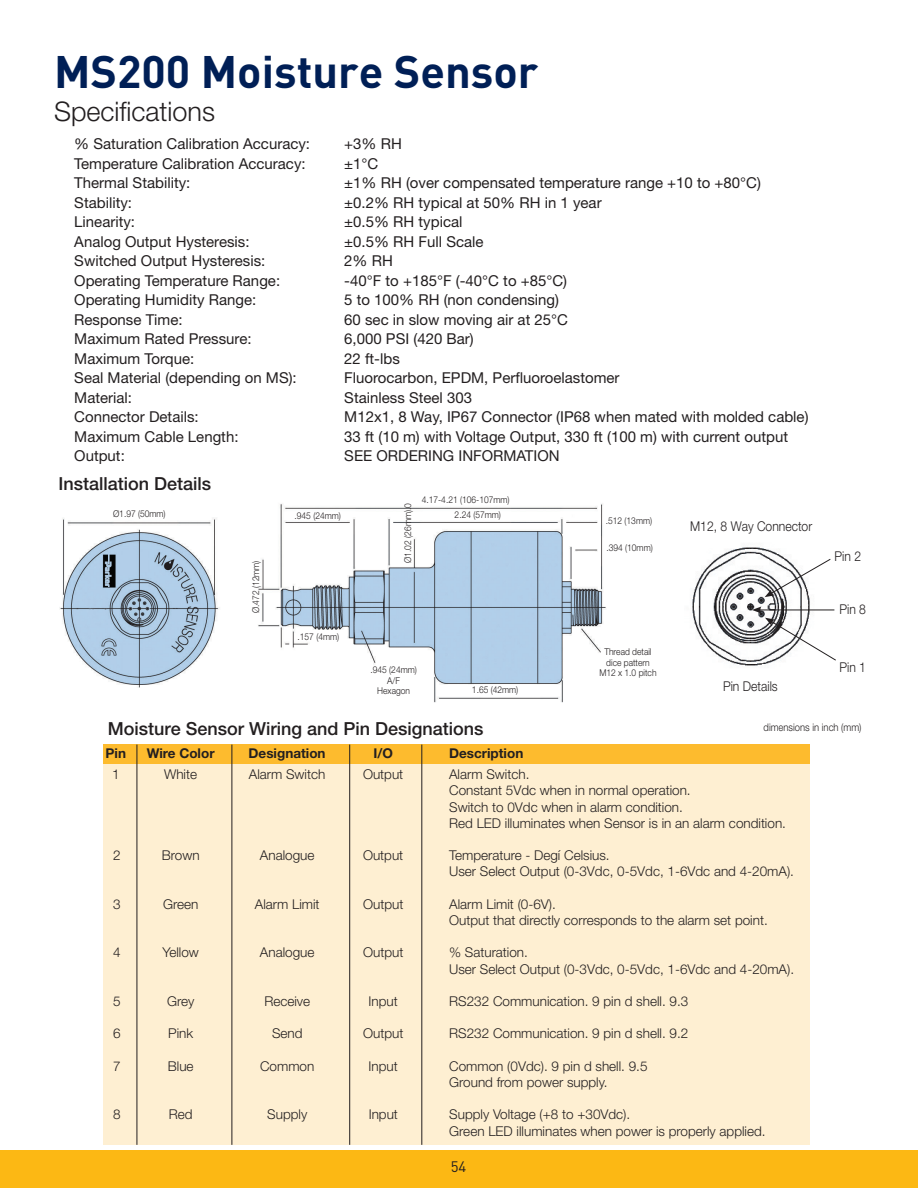
<style>
.page{position:relative;width:918px;height:1188px;background:#fff}
.page>*{position:absolute;margin:0;border:0;box-sizing:border-box;transform-origin:0 0}
.t1{font:700 45px "DINOT";color:#001f56}
.t2{font:300 27px "Helvetica Neue LT Std";color:#231f20}
.t3{font:500 18px "Helvetica Neue LT Std";color:#231f20}
.t4{font:15px "Helvetica Neue LT Std";color:#231f20}
.t5{font:15px "DINOT";color:#231f20}
.t6{font:300 13.5px/16.2px "Helvetica Neue LT Std";color:#231f20}
.t7{font:300 13.5px "Helvetica Neue LT Std";color:#231f20;scale:.9 1}
.t8{font:700 13.5px "Helvetica Neue LT Std";color:#231f20}
.t9{font:300 10.5px "Helvetica Neue LT Std";color:#231f20;scale:.9 1}
.t10{font:300 9.45px/10.5px "Helvetica Neue LT Std";color:#231f20;text-align:center;scale:.9 1}
</style>
<div class="page">
<div style="left:0;top:1150px;width:918px;height:38px;background:#fcb814"></div>
<div style="left:103px;top:745px;width:707px;height:400px;background:#feefd2"></div>
<div style="left:103px;top:745px;width:707px;height:19px;background:#fdbb2e"></div>
<hr style="left:349px;top:745px;width:1px;height:400px;background:#231f20">
<hr style="left:137px;top:745px;width:1px;height:400px;background:#231f20">
<hr style="left:232px;top:745px;width:1px;height:400px;background:#231f20">
<hr style="left:422px;top:745px;width:1px;height:400px;background:#231f20">
<img style="left:60px;top:503px;width:546px;height:199px">
<img style="left:692px;top:547px;width:118px;height:119px">
<svg style="left:765px;top:558px;width:66px;height:39px"></svg>
<svg style="left:752px;top:607px;width:84px;height:54px"></svg>
<h1 class="t1" style="left:54px;top:42px;width:486px">MS200 Moisture Sensor</h1>
<h2 class="t2" style="left:54px;top:95px;width:163px">Specifications</h2>
<p class="t4" style="left:74px;top:135px;width:237px">% Saturation Calibration Accuracy:</p>
<p class="t4" style="left:344px;top:135px;width:59px">+3% RH</p>
<p class="t4" style="left:74px;top:155px;width:233px">Temperature Calibration Accuracy:</p>
<p class="t4" style="left:344px;top:155px;width:36px">±1°C</p>
<p class="t4" style="left:74px;top:174px;width:118px">Thermal Stability:</p>
<p class="t4" style="left:344px;top:174px;width:418px">±1% RH (over compensated temperature range +10 to +80°C)</p>
<p class="t4" style="left:74px;top:194px;width:59px">Stability:</p>
<p class="t4" style="left:344px;top:194px;width:259px">±0.2% RH typical at 50% RH in 1 year</p>
<p class="t4" style="left:74px;top:213px;width:62px">Linearity:</p>
<p class="t4" style="left:344px;top:213px;width:120px">±0.5% RH typical</p>
<p class="t4" style="left:74px;top:233px;width:177px">Analog Output Hysteresis:</p>
<p class="t4" style="left:344px;top:233px;width:141px">±0.5% RH Full Scale</p>
<p class="t4" style="left:74px;top:252px;width:193px">Switched Output Hysteresis:</p>
<p class="t4" style="left:344px;top:252px;width:50px">2% RH</p>
<p class="t4" style="left:74px;top:272px;width:207px">Operating Temperature Range:</p>
<p class="t4" style="left:344px;top:272px;width:224px">-40°F to +185°F (-40°C to +85°C)</p>
<p class="t4" style="left:74px;top:291px;width:183px">Operating Humidity Range:</p>
<p class="t4" style="left:344px;top:291px;width:216px">5 to 100% RH (non condensing)</p>
<p class="t4" style="left:74px;top:311px;width:110px">Response Time:</p>
<p class="t4" style="left:344px;top:311px;width:225px">60 sec in slow moving air at 25°C</p>
<p class="t4" style="left:74px;top:330px;width:179px">Maximum Rated Pressure:</p>
<p class="t4" style="left:344px;top:330px;width:131px">6,000 PSI (420 Bar)</p>
<p class="t4" style="left:74px;top:350px;width:122px">Maximum Torque:</p>
<p class="t4" style="left:344px;top:350px;width:57px">22 ft-lbs</p>
<p class="t4" style="left:74px;top:369px;width:224px">Seal Material (depending on MS):</p>
<p class="t4" style="left:344px;top:369px;width:277px">Fluorocarbon, EPDM, Perfluoroelastomer</p>
<p class="t4" style="left:74px;top:389px;width:59px">Material:</p>
<p class="t4" style="left:344px;top:389px;width:129px">Stainless Steel 303</p>
<p class="t4" style="left:74px;top:408px;width:126px">Connector Details:</p>
<p class="t4" style="left:344px;top:408px;width:466px">M12x1, 8 Way, IP67 Connector (IP68 when mated with molded cable)</p>
<p class="t4" style="left:74px;top:428px;width:166px">Maximum Cable Length:</p>
<p class="t4" style="left:344px;top:428px;width:445px">33 ft (10 m) with Voltage Output, 330 ft (100 m) with current output</p>
<p class="t4" style="left:74px;top:447px;width:52px">Output:</p>
<p class="t4" style="left:344px;top:447px;width:217px">SEE ORDERING INFORMATION</p>
<p class="t3" style="left:59px;top:473px;width:154px">Installation Details</p>
<p class="t10" style="left:113px;top:509px;width:60px">Ø1.97 (50mm)</p>
<p class="t10" style="left:295px;top:510px;width:53px">.945 (24mm)</p>
<p class="t10" style="left:250px;top:613px;width:60px;rotate:-90deg">Ø.472 (12mm)</p>
<p class="t10" style="left:298px;top:631px;width:48px">.157 (4mm)</p>
<p class="t10" style="left:402px;top:563px;width:68px;rotate:-90deg">Ø1.02 (26mm).0</p>
<p class="t10" style="left:455px;top:492px;width:63px;line-height:15px;text-align:left;text-indent:-33px">4.17-4.21 (106-107mm)<br>2.24 (57mm)</p>
<p class="t10" style="left:370px;top:665px;width:53px">.945 (24mm)<br>A/F<br>Hexagon</p>
<p class="t10" style="left:472px;top:684px;width:53px">1.65 (42mm)</p>
<p class="t3" style="left:108px;top:718px;width:377px">Moisture Sensor Wiring and Pin Designations</p>
<p class="t10" style="left:606px;top:515px;width:53px">.512 (13mm)</p>
<p class="t10" style="left:606px;top:542px;width:53px">.394 (10mm)</p>
<p class="t10" style="left:599px;top:646px;width:65px">Thread detail dice pattern<br>M12 x 1.0 pitch</p>
<p class="t7" style="left:690px;top:518px;width:137px">M12, 8 Way Connector</p>
<p class="t7" style="left:835px;top:548px;width:31px">Pin 2</p>
<p class="t7" style="left:839px;top:600px;width:31px">Pin 8</p>
<p class="t7" style="left:839px;top:658px;width:31px">Pin 1</p>
<p class="t7" style="left:723px;top:678px;width:62px">Pin Details</p>
<p class="t9" style="left:764px;top:720px;width:110px">dimensions in inch (mm)</p>
<p class="t8" style="left:106px;top:745px;width:22px">Pin</p>
<p class="t8" style="left:147px;top:745px;width:69px">Wire Color</p>
<p class="t8" style="left:249px;top:745px;width:78px">Designation</p>
<p class="t8" style="left:373px;top:745px;width:21px">I/O</p>
<p class="t8" style="left:449px;top:745px;width:76px">Description</p>
<p class="t6" style="left:112px;top:766px;width:9px">1</p>
<p class="t6" style="left:164px;top:766px;width:34px">White</p>
<p class="t6" style="left:249px;top:766px;width:78px">Alarm Switch</p>
<p class="t6" style="left:363px;top:766px;width:42px">Output</p>
<p class="t6" style="left:449px;top:766px;width:338px">Alarm Switch.<br>Constant 5Vdc when in normal operation.<br>Switch to 0Vdc when in alarm condition.<br>Red LED illuminates when Sensor is in an alarm condition.</p>
<p class="t6" style="left:113px;top:847px;width:9px">2</p>
<p class="t6" style="left:162px;top:847px;width:39px">Brown</p>
<p class="t6" style="left:260px;top:847px;width:56px">Analogue</p>
<p class="t6" style="left:363px;top:847px;width:42px">Output</p>
<p class="t6" style="left:449px;top:847px;width:346px">Temperature - Degí Celsius.<br>User Select Output (0-3Vdc, 0-5Vdc, 1-6Vdc and 4-20mA).</p>
<p class="t6" style="left:113px;top:896px;width:9px">3</p>
<p class="t6" style="left:163px;top:896px;width:37px">Green</p>
<p class="t6" style="left:255px;top:896px;width:66px">Alarm Limit</p>
<p class="t6" style="left:363px;top:896px;width:42px">Output</p>
<p class="t6" style="left:449px;top:896px;width:320px">Alarm Limit (0-6V).<br>Output that directly corresponds to the alarm set point.</p>
<p class="t6" style="left:113px;top:944px;width:9px">4</p>
<p class="t6" style="left:162px;top:944px;width:38px">Yellow</p>
<p class="t6" style="left:260px;top:944px;width:56px">Analogue</p>
<p class="t6" style="left:363px;top:944px;width:42px">Output</p>
<p class="t6" style="left:449px;top:944px;width:346px">% Saturation.<br>User Select Output (0-3Vdc, 0-5Vdc, 1-6Vdc and 4-20mA).</p>
<p class="t6" style="left:113px;top:993px;width:9px">5</p>
<p class="t6" style="left:167px;top:993px;width:29px">Grey</p>
<p class="t6" style="left:264px;top:993px;width:47px">Receive</p>
<p class="t6" style="left:369px;top:993px;width:31px">Input</p>
<p class="t6" style="left:449px;top:993px;width:241px">RS232 Communication. 9 pin d shell. 9.3</p>
<p class="t6" style="left:113px;top:1025px;width:9px">6</p>
<p class="t6" style="left:168px;top:1025px;width:27px">Pink</p>
<p class="t6" style="left:272px;top:1025px;width:32px">Send</p>
<p class="t6" style="left:363px;top:1025px;width:42px">Output</p>
<p class="t6" style="left:449px;top:1025px;width:241px">RS232 Communication. 9 pin d shell. 9.2</p>
<p class="t6" style="left:113px;top:1058px;width:9px">7</p>
<p class="t6" style="left:168px;top:1058px;width:27px">Blue</p>
<p class="t6" style="left:260px;top:1058px;width:56px">Common</p>
<p class="t6" style="left:369px;top:1058px;width:31px">Input</p>
<p class="t6" style="left:449px;top:1058px;width:200px">Common (0Vdc). 9 pin d shell. 9.5<br>Ground from power supply.</p>
<p class="t6" style="left:113px;top:1106px;width:9px">8</p>
<p class="t6" style="left:169px;top:1106px;width:25px">Red</p>
<p class="t6" style="left:267px;top:1106px;width:42px">Supply</p>
<p class="t6" style="left:369px;top:1106px;width:31px">Input</p>
<p class="t6" style="left:449px;top:1106px;width:318px">Supply Voltage (+8 to +30Vdc).<br>Green LED illuminates when power is properly applied.</p>
<p class="t5" style="left:451px;top:1156px;width:17px">54</p>
</div>
